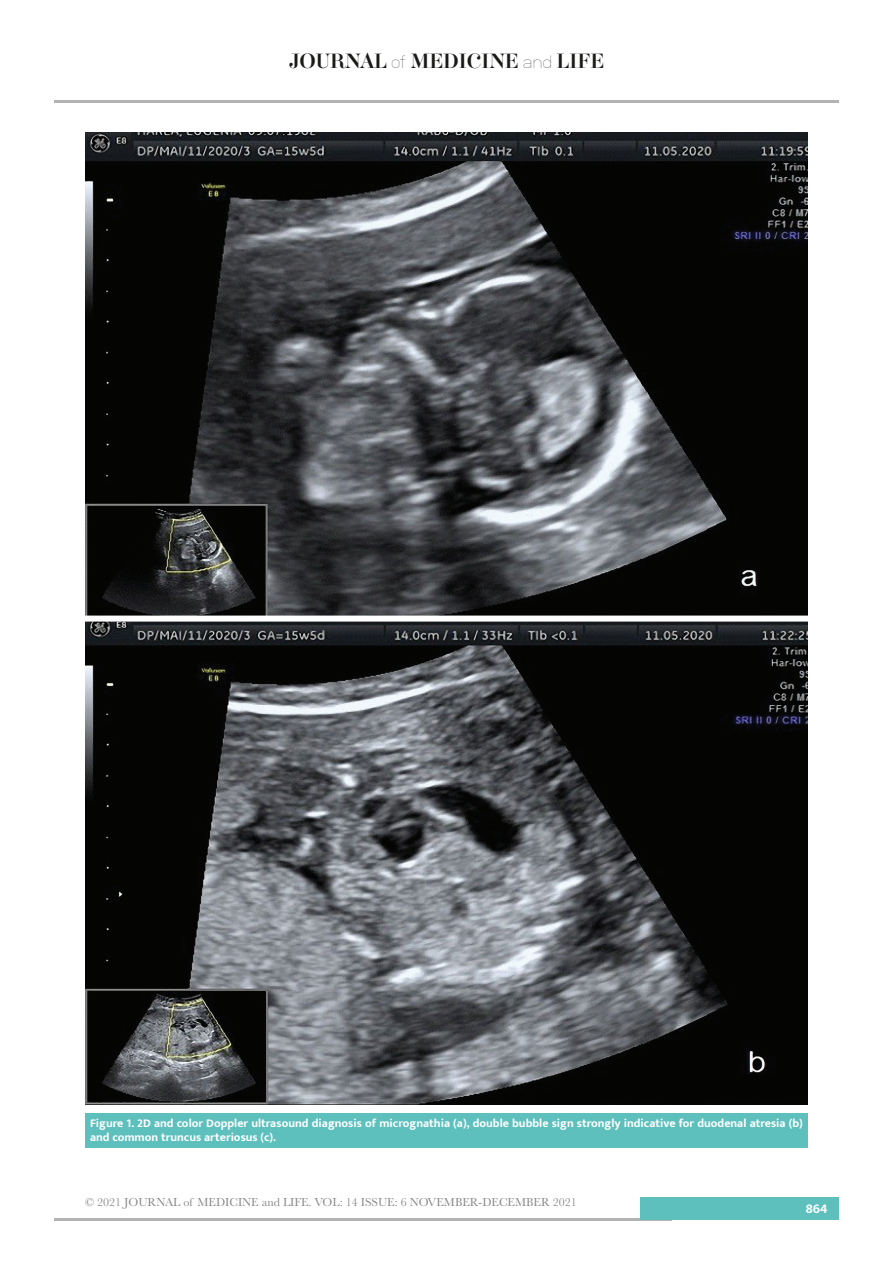
<style>
.page{position:relative;width:893px;height:1263px;background:#fff}
.page>*{position:absolute;margin:0;border:0;box-sizing:border-box;transform-origin:0 0}
.t1{font:18px "Aker Brygge Display";color:#1a1a19}
.t2{font:700 13.5px "Mukta";color:#fff}
.legenda_tabel{font:700 12px/14.4px "Mukta";color:#fff}
.t3{font:12px "Baskerville";color:#888787}
.s1{font-family:"Neubau Grotesk Lei"}
</style>
<div class="page">
<hr style="left:54px;top:1218px;width:618px;height:2px;background:#b2b3b2">
<div style="left:641px;top:1198px;width:198px;height:22px;background:#5dc0bd"></div>
<hr style="left:54px;top:100px;width:785px;height:2px;background:#b2b3b2">
<img style="left:85px;top:132px;width:723px;height:973px">
<div style="left:85px;top:1113px;width:723px;height:35px;background:#5dc0bd"></div>
<div style="left:83px;top:615px;width:728px;height:6px;background:#fff"></div>
<h1 class="t1" style="left:289px;top:49px;width:317px">JOURNAL <span class="s1">of</span> MEDICINE <span class="s1">and</span> LIFE</h1>
<p class="legenda_tabel" style="left:90px;top:1115px;width:714px">Figure 1. 2D and color Doppler ultrasound diagnosis of micrognathia (a), double bubble sign strongly indicative for duodenal atresia (b) and common truncus arteriosus (c).</p>
<p class="t3" style="left:85px;top:1195px;width:493px">© 2021 JOURNAL of MEDICINE and LIFE. VOL: 14 ISSUE: 6 NOVEMBER-DECEMBER 2021</p>
<p class="t2" style="left:806px;top:1200px;width:23px">864</p>
</div>
